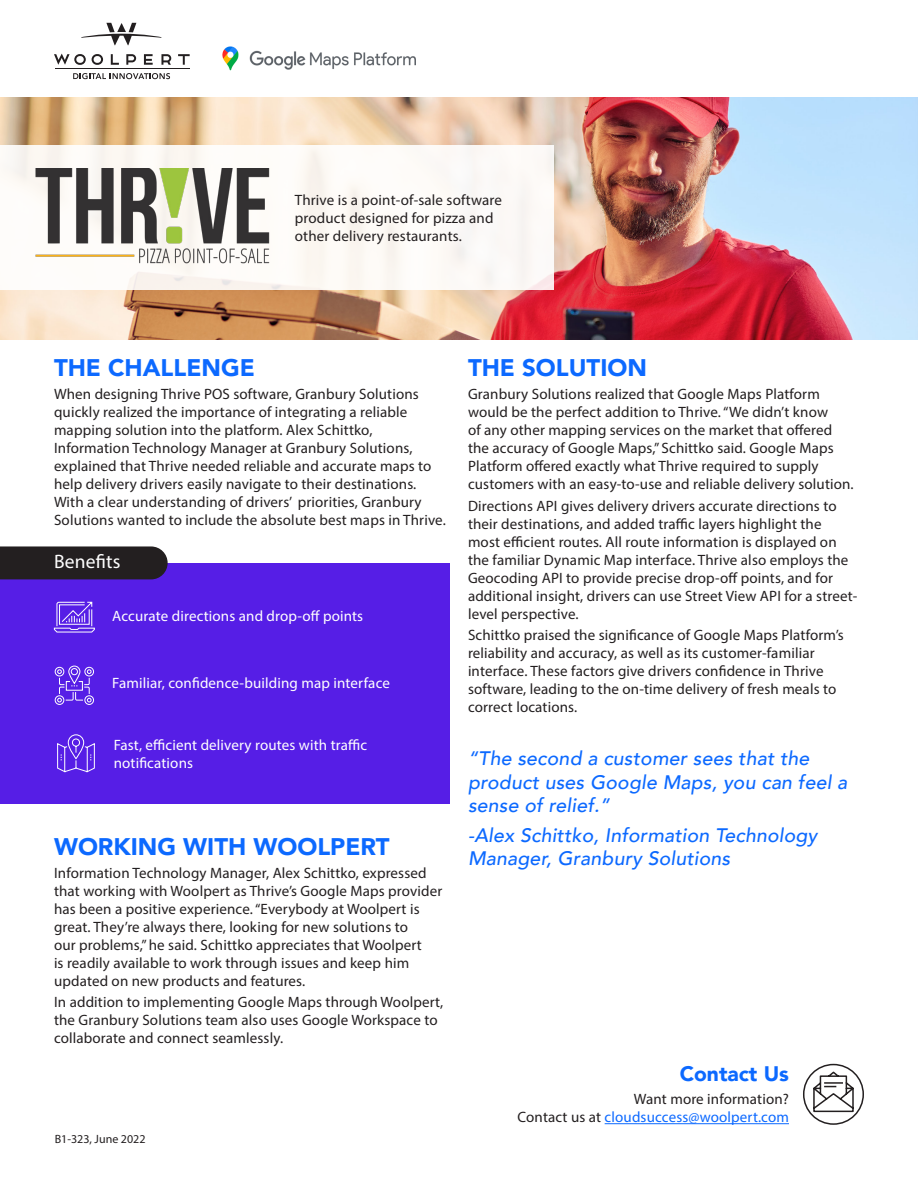
<style>
.page{position:relative;width:918px;height:1188px;background:#fff}
.page>*{position:absolute;margin:0;border:0;box-sizing:border-box;transform-origin:0 0}
.Heading{font:900 24px "Avenir";color:#0c69ff}
.Heading-2{font:900 21px "Avenir";color:#0c69ff}
.Quotes{font:italic 500 19.5px/23.4px "Avenir";letter-spacing:.01em;color:#0c69ff}
.Body{font:19.5px "Myriad Pro";letter-spacing:.01em;color:#fff}
.Body_First_Paragraph{font:15px/18px "Myriad Pro";letter-spacing:.01em;color:#231f20}
.Body-2{font:15px/18px "Myriad Pro";letter-spacing:.01em;color:#231f20}
.Body_First_Paragraph-2{font:15px/18px "Myriad Pro";letter-spacing:.01em;color:#fff}
.Heading-3{font:12px "Myriad Pro";color:#231f20}
.s1{color:#0c69ff}
</style>
<div class="page">
<img style="left:0;top:97px;width:918px;height:242px">
<svg style="left:92px;top:54px;width:11px;height:11px"></svg>
<svg style="left:126px;top:54px;width:10px;height:11px"></svg>
<svg style="left:111px;top:54px;width:8px;height:11px"></svg>
<svg style="left:144px;top:54px;width:9px;height:11px"></svg>
<svg style="left:161px;top:54px;width:10px;height:11px"></svg>
<svg style="left:54px;top:54px;width:32px;height:11px"></svg>
<svg style="left:81px;top:23px;width:81px;height:22px"></svg>
<svg style="left:178px;top:54px;width:12px;height:11px"></svg>
<hr style="left:55px;top:69px;width:135px;height:1px;background:#231f20">
<svg style="left:73px;top:73px;width:97px;height:6px"></svg>
<img style="left:222px;top:46px;width:193px;height:25px">
<div style="left:0;top:563px;width:450px;height:241px;background:#561ee6"></div>
<div style="left:0;top:546px;width:168px;height:33px;background:#231f20"></div>
<div style="left:0;top:146px;width:554px;height:144px;background:#fdfaf7"></div>
<hr style="left:605px;top:1123px;width:184px;height:1px;background:#0c69ff">
<svg style="left:54px;top:601px;width:41px;height:32px"></svg>
<svg style="left:54px;top:665px;width:40px;height:40px"></svg>
<svg style="left:57px;top:734px;width:38px;height:39px"></svg>
<svg style="left:812px;top:1070px;width:43px;height:43px"></svg>
<div style="left:803px;top:1064px;width:61px;height:61px;border:2px solid #231f20;border-radius:50%"></div>
<img style="left:36px;top:168px;width:233px;height:96px">
<p class="Body-2" style="left:295px;top:191px;width:209px">Thrive is a point-of-sale software product designed for pizza and other delivery restaurants.</p>
<p class="Heading" style="left:54px;top:347px;width:202px">THE CHALLENGE</p>
<p class="Body_First_Paragraph" style="left:54px;top:385px;width:393px">When designing Thrive POS software, Granbury Solutions quickly realized the importance of integrating a reliable mapping solution into the platform. Alex Schittko, Information Technology Manager at Granbury Solutions, explained that Thrive needed reliable and accurate maps to help delivery drivers easily navigate to their destinations.<br>With a clear understanding of drivers’ priorities, Granbury Solutions wanted to include the absolute best maps in Thrive.</p>
<p class="Body" style="left:54px;top:550px;width:68px">Benefits</p>
<p class="Body_First_Paragraph-2" style="left:112px;top:607px;width:252px">Accurate directions and drop-off points</p>
<p class="Body_First_Paragraph-2" style="left:112px;top:673px;width:279px">Familiar, confidence-building map interface</p>
<p class="Body_First_Paragraph-2" style="left:114px;top:736px;width:255px">Fast, efficient delivery routes with traffic notifications</p>
<p class="Heading" style="left:54px;top:826px;width:337px">WORKING WITH WOOLPERT</p>
<p class="Body_First_Paragraph" style="left:54px;top:864px;width:390px">Information Technology Manager, Alex Schittko, expressed that working with Woolpert as Thrive’s Google Maps provider has been a positive experience. “Everybody at Woolpert is great. They’re always there, looking for new solutions to<br>our problems,” he said. Schittko appreciates that Woolpert<br>is readily available to work through issues and keep him updated on new products and features.</p>
<p class="Body_First_Paragraph" style="left:54px;top:993px;width:391px">In addition to implementing Google Maps through Woolpert, the Granbury Solutions team also uses Google Workspace to collaborate and connect seamlessly.</p>
<p class="Heading-3" style="left:55px;top:1132px;width:92px">B1-323, June 2022</p>
<p class="Heading" style="left:468px;top:347px;width:181px">THE SOLUTION</p>
<p class="Body_First_Paragraph" style="left:468px;top:385px;width:387px">Granbury Solutions realized that Google Maps Platform would be the perfect addition to Thrive. “We didn’t know<br>of any other mapping services on the market that offered the accuracy of Google Maps,” Schittko said. Google Maps Platform offered exactly what Thrive required to supply customers with an easy-to-use and reliable delivery solution.</p>
<p class="Body_First_Paragraph" style="left:468px;top:496px;width:391px">Directions API gives delivery drivers accurate directions to their destinations, and added traffic layers highlight the most efficient routes. All route information is displayed on the familiar Dynamic Map interface. Thrive also employs the Geocoding API to provide precise drop-off points, and for additional insight, drivers can use Street View API for a street&shy;level perspective.</p>
<p class="Body_First_Paragraph" style="left:468px;top:626px;width:377px">Schittko praised the significance of Google Maps Platform’s reliability and accuracy, as well as its customer-familiar interface. These factors give drivers confidence in Thrive software, leading to the on-time delivery of fresh meals to correct locations.</p>
<p class="Quotes" style="left:468px;top:747px;width:381px">“The second a customer sees that the product uses Google Maps, you can feel a sense of relief.”</p>
<p class="Quotes" style="left:468px;top:824px;width:351px">-Alex Schittko, Information Technology<br>Manager, Granbury Solutions</p>
<p class="Heading-2" style="left:680px;top:1056px;width:111px">Contact Us</p>
<p class="Body-2" style="left:518px;top:1090px;width:273px;text-align:right">Want more information?<br>Contact us at <span class="s1">cloudsuccess@woolpert.com</span></p>
</div>
